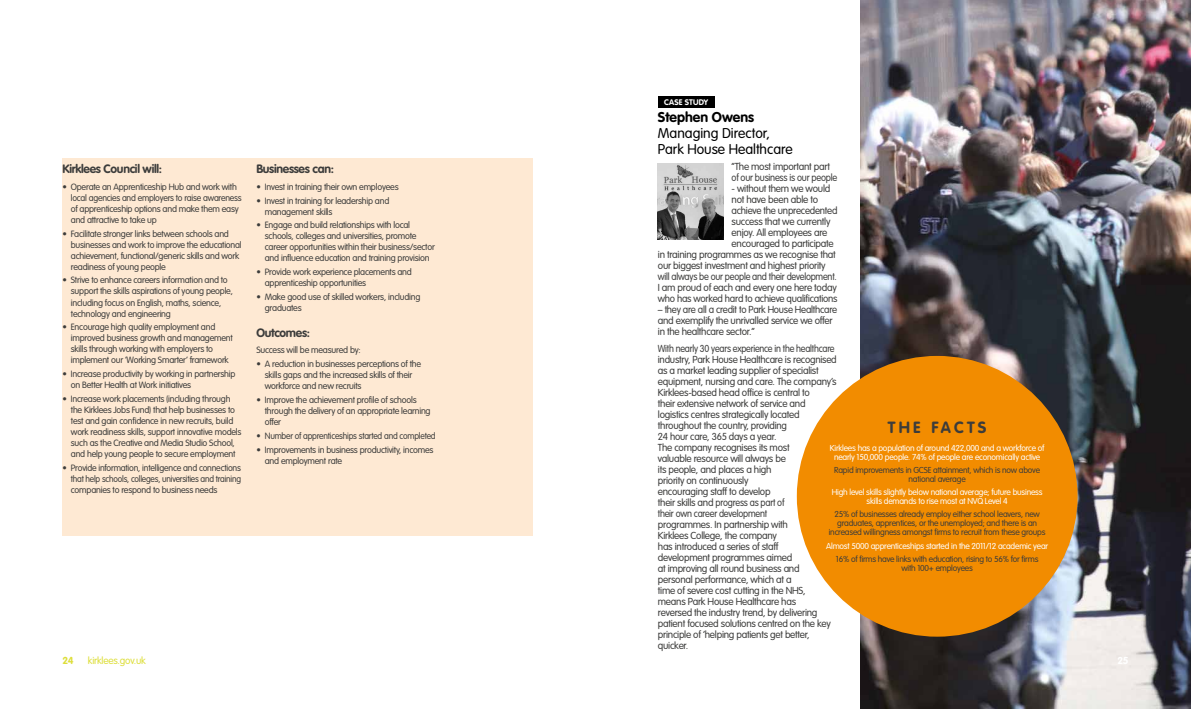
<style>
.page{position:relative;width:1191px;height:709px;background:#fff}
.page>*{position:absolute;margin:0;border:0;box-sizing:border-box;transform-origin:0 0}
.t1{font:700 16px "VAG Rounded LT";letter-spacing:.2em;color:#3c3c3b}
.t2{font:300 14px/16px "VAG Rounded LT";color:#000}
.t3{font:700 14px "VAG Rounded LT";color:#000}
.t4{font:700 12px "VAG Rounded LT";letter-spacing:-.025em;color:#3c3c3b}
.t5{font:300 10px/11px "VAG Rounded LT";letter-spacing:-.025em;color:#3c3c3b;scale:.91 1}
.t6{font:300 10px/11px "VAG Rounded LT";letter-spacing:-.025em;color:#3c3c3b}
.t7{font:300 10px "VAG Rounded LT";letter-spacing:-.025em;color:#3c3c3b;scale:.92 1}
.t8{font:300 10px "VAG Rounded LT";letter-spacing:-.02em;color:#ddde3a}
.t9{font:700 10px "VAG Rounded LT";color:#ddde3a}
.t10{font:700 10px "VAG Rounded LT";color:#fff}
.t11{font:300 9px/11px "VAG Rounded LT";letter-spacing:-.025em;color:#3c3c3b}
.t12{font:300 9px "VAG Rounded LT";letter-spacing:-.025em;color:#3c3c3b;scale:.95 1}
.t13{font:300 8.5px/9px "VAG Rounded LT";letter-spacing:-.025em;color:#3c3c3b;text-align:center}
.t14{font:300 8.5px/9px "VAG Rounded LT";letter-spacing:-.025em;color:#fff;text-align:center}
.t15{font:700 8px "VAG Rounded LT";letter-spacing:.015em;color:#fff}
</style>
<div class="page">
<div style="left:62px;top:159px;width:471px;height:377px;background:#fee9d3"></div>
<img style="left:860px;top:0;width:331px;height:709px">
<div style="left:797px;top:356px;width:280px;height:280px;background:#f28c00;border-radius:50%"></div>
<div style="left:658px;top:96px;width:56px;height:12px;background:#000"></div>
<img style="left:658px;top:163px;width:65px;height:77px">
<h3 class="t4" style="left:62px;top:162px;width:101px">Kirklees Council will:</h3>
<p class="t11" style="left:71px;top:181px;width:172px;text-indent:-9px">• Operate an Apprenticeship Hub and work with local agencies and employers to raise awareness of apprenticeship options and make them easy and attractive to take up</p>
<p class="t11" style="left:71px;top:228px;width:172px;text-indent:-9px">• Facilitate stronger links between schools and businesses and work to improve the educational achievement, functional/generic skills and work readiness of young people</p>
<p class="t11" style="left:71px;top:275px;width:164px;text-indent:-9px">• Strive to enhance careers information and to support the skills aspirations of young people, including focus on English, maths, science, technology and engineering</p>
<p class="t11" style="left:71px;top:322px;width:163px;text-indent:-9px">• Encourage high quality employment and improved business growth and management skills through working with employers to implement our ‘Working Smarter’ framework</p>
<p class="t11" style="left:71px;top:369px;width:166px;text-indent:-9px">• Increase productivity by working in partnership on Better Health at Work initiatives</p>
<p class="t11" style="left:71px;top:394px;width:172px;text-indent:-9px">• Increase work placements (including through the Kirklees Jobs Fund) that help businesses to test and gain confidence in new recruits, build work readiness skills, support innovative models such as the Creative and Media Studio School, and help young people to secure employment</p>
<p class="t11" style="left:71px;top:462px;width:172px;text-align:justify;text-indent:-9px">• Provide information, intelligence and connections that help schools, colleges, universities and training companies to respond to business needs</p>
<h3 class="t4" style="left:256px;top:162px;width:79px">Businesses can:</h3>
<p class="t11" style="left:256px;top:181px;width:144px">• Invest in training their own employees</p>
<p class="t11" style="left:265px;top:195px;width:126px;text-indent:-9px">• Invest in training for leadership and management skills</p>
<p class="t11" style="left:265px;top:220px;width:171px;text-indent:-9px">• Engage and build relationships with local schools, colleges and universities, promote career opportunities within their business/sector and influence education and training provision</p>
<p class="t11" style="left:265px;top:267px;width:149px;text-indent:-9px">• Provide work experience placements and apprenticeship opportunities</p>
<p class="t11" style="left:265px;top:292px;width:157px;text-indent:-9px">• Make good use of skilled workers, including graduates</p>
<h3 class="t4" style="left:256px;top:325px;width:55px">Outcomes:</h3>
<p class="t11" style="left:256px;top:345px;width:106px">Success will be measured by:</p>
<p class="t11" style="left:265px;top:359px;width:158px;text-indent:-9px">• A reduction in businesses perceptions of the skills gaps and the increased skills of their workforce and new recruits</p>
<p class="t11" style="left:265px;top:394px;width:167px;text-indent:-9px">• Improve the achievement profile of schools through the delivery of an appropriate learning offer</p>
<p class="t12" style="left:256px;top:430px;width:190px">• Number of apprenticeships started and completed</p>
<p class="t11" style="left:265px;top:444px;width:170px;text-indent:-9px">• Improvements in business productivity, incomes and employment rate</p>
<p class="t15" style="left:664px;top:97px;width:45px">CASE STUDY</p>
<h2 class="t3" style="left:658px;top:109px;width:98px">Stephen Owens</h2>
<h2 class="t2" style="left:658px;top:126px;width:136px">Managing Director,<br>Park House Healthcare</h2>
<p class="t6" style="left:731px;top:162px;width:107px">“The most important part of our business is our people</p>
<p class="t6" style="left:731px;top:184px;width:100px">- without them we would</p>
<p class="t6" style="left:731px;top:195px;width:88px">not have been able to</p>
<p class="t6" style="left:731px;top:206px;width:107px">achieve the unprecedented</p>
<p class="t6" style="left:731px;top:217px;width:100px">success that we currently</p>
<p class="t6" style="left:731px;top:228px;width:97px">enjoy. All employees are</p>
<p class="t6" style="left:731px;top:239px;width:104px">encouraged to participate</p>
<p class="t6" style="left:658px;top:250px;width:179px">in training programmes as we recognise that</p>
<p class="t6" style="left:658px;top:261px;width:169px">our biggest investment and highest priority</p>
<p class="t7" style="left:658px;top:271px;width:196px">will always be our people and their development.</p>
<p class="t6" style="left:658px;top:283px;width:180px">I am proud of each and every one here today</p>
<p class="t6" style="left:658px;top:294px;width:181px">who has worked hard to achieve qualifications</p>
<p class="t6" style="left:658px;top:305px;width:181px">– they are all a credit to Park House Healthcare and exemplify the unrivalled service we offer in the healthcare sector.”</p>
<p class="t5" style="left:658px;top:343px;width:198px">With nearly 30 years experience in the healthcare industry, Park House Healthcare is recognised as a market leading supplier of specialist equipment, nursing and care. The company’s Kirklees-based head office is central to<br>their extensive network of service and logistics centres strategically located throughout the country, providing<br>24 hour care, 365 days a year.<br>The company recognises its most<br>valuable resource will always be<br>its people, and places a high<br>priority on continuously<br>encouraging staff to develop<br>their skills and progress as part of<br>their own career development<br>programmes. In partnership with<br>Kirklees College, the company<br>has introduced a series of staff<br>development programmes aimed<br>at improving all round business and personal performance, which at a<br>time of severe cost cutting in the NHS,<br>means Park House Healthcare has<br>reversed the industry trend, by delivering patient focused solutions centred on the key principle of ‘helping patients get better, quicker.</p>
<h1 class="t1" style="left:888px;top:418px;width:100px">THE FACTS</h1>
<p class="t14" style="left:830px;top:443px;width:216px">Kirklees has a population of around 422,000 and a workforce of nearly 150,000 people. 74% of people are economically active</p>
<p class="t13" style="left:834px;top:466px;width:207px">Rapid improvements in GCSE attainment, which is now above national average</p>
<p class="t14" style="left:831px;top:488px;width:212px">High level skills slightly below national average; future business skills demands to rise most at NVQ Level 4</p>
<p class="t13" style="left:828px;top:510px;width:218px">25% of businesses already employ either school leavers, new graduates, apprentices, or the unemployed; and there is an increased willingness amongst firms to recruit from these groups</p>
<p class="t14" style="left:826px;top:541px;width:223px">Almost 5000 apprenticeships started in the 2011/12 academic year</p>
<p class="t13" style="left:836px;top:555px;width:204px">16% of firms have links with education, rising to 56% for firms with 100+ employees</p>
<p class="t8" style="left:88px;top:654px;width:59px">kirklees.gov.uk</p>
<p class="t9" style="left:62px;top:654px;width:13px">24</p>
<p class="t10" style="left:1117px;top:654px;width:13px">25</p>
</div>
